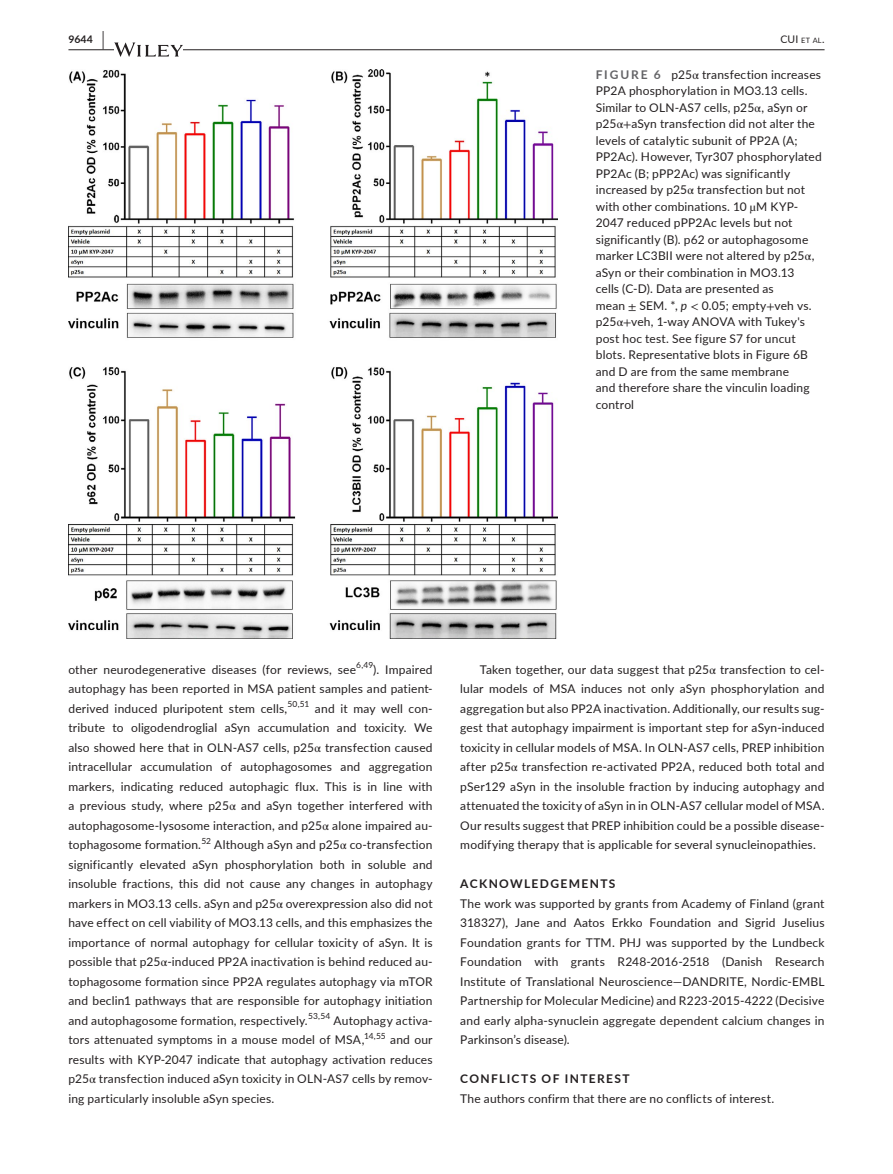
<style>
.page{position:relative;width:893px;height:1174px;background:#fff}
.page>*{position:absolute;margin:0;border:0;box-sizing:border-box;transform-origin:0 0}
.t1{font:12px/19.5px "Lato";letter-spacing:.015em;color:#231f20;text-align:justify}
.t2{font:700 12px "Lato";letter-spacing:.115em;color:#231f20}
.t3{font:10.5px "Lato";color:#231f20}
.t4{font:700 10.5px "Lato";color:#231f20}
.t5{font:8.4px "Lato";color:#231f20}
.s1{font-size:19.5px}
.s2{font-size:7.35px}
.s3{font-weight:700;color:#636366}
.s4{font-family:"STIX"}
.s5{font-style:italic}
</style>
<div class="page">
<hr style="left:68px;top:49px;width:756px;height:1px;background:#231f20">
<svg style="left:114px;top:42px;width:69px;height:15px"></svg>
<img style="left:68px;top:69px;width:490px;height:569px">
<p class="t4" style="left:68px;top:31px;width:37px">9644 <span class="s1">|</span></p>
<p class="t3" style="left:780px;top:31px;width:46px">CUI <span class="s2">et al</span>.</p>
<p class="t1" style="left:596px;top:66px;width:228px;line-height:16.5px;text-align:left"><span class="s3">FIGURE 6</span> p25<span class="s4">α</span> transfection increases PP2A phosphorylation in MO3.13 cells.<br>Similar to OLN-AS7 cells, p25<span class="s4">α</span>, aSyn or p25<span class="s4">α+</span>aSyn transfection did not alter the levels of catalytic subunit of PP2A (A; PP2Ac). However, Tyr307 phosphorylated PP2Ac (B; pPP2Ac) was significantly increased by p25<span class="s4">α</span> transfection but not with other combinations. 10 <span class="s4">µ</span>M KYP-2047 reduced pPP2Ac levels but not significantly (B). p62 or autophagosome marker LC3BII were not altered by p25<span class="s4">α</span>, aSyn or their combination in MO3.13<br>cells (C-D). Data are presented as<br>mean <span class="s4">±</span> SEM. *, <span class="s5">p</span> <span class="s4">&lt;</span> 0.05; empty<span class="s4">+</span>veh vs. p25<span class="s4">α+</span>veh, 1-way ANOVA with Tukey's post hoc test. See figure S7 for uncut blots. Representative blots in Figure 6B and D are from the same membrane<br>and therefore share the vinculin loading control</p>
<p class="t1" style="left:68px;top:659px;width:289px">other neurodegenerative diseases (for reviews, see</p>
<p class="t5" style="left:356px;top:659px;width:18px">6,49</p>
<p class="t1" style="left:68px;top:659px;width:366px;text-indent:305px">). Impaired autophagy has been reported in MSA patient samples and patient&shy;derived induced pluripotent stem cells,</p>
<p class="t5" style="left:288px;top:698px;width:23px">50,51</p>
<p class="t1" style="left:68px;top:698px;width:366px;text-indent:247px">and it may well con&shy;tribute to oligodendroglial aSyn accumulation and toxicity. We also showed here that in OLN-AS7 cells, p25<span class="s4">α</span> transfection caused intracellular accumulation of autophagosomes and aggregation markers, indicating reduced autophagic flux. This is in line with a previous study, where p25<span class="s4">α</span> and aSyn together interfered with autophagosome-lysosome interaction, and p25<span class="s4">α</span> alone impaired au&shy;tophagosome formation.<sup>52</sup> Although aSyn and p25<span class="s4">α</span> co-transfection significantly elevated aSyn phosphorylation both in soluble and insoluble fractions, this did not cause any changes in autophagy markers in MO3.13 cells. aSyn and p25<span class="s4">α</span> overexpression also did not have effect on cell viability of MO3.13 cells, and this emphasizes the importance of normal autophagy for cellular toxicity of aSyn. It is possible that p25<span class="s4">α</span>-induced PP2A inactivation is behind reduced au&shy;tophagosome formation since PP2A regulates autophagy via mTOR and beclin1 pathways that are responsible for autophagy initiation and autophagosome formation, respectively.<sup>53,54</sup> Autophagy activa&shy;tors attenuated symptoms in a mouse model of MSA,<sup>14,55</sup> and our results with KYP-2047 indicate that autophagy activation reduces p25<span class="s4">α</span> transfection induced aSyn toxicity in OLN-AS7 cells by remov&shy;ing particularly insoluble aSyn species.</p>
<p class="t1" style="left:460px;top:659px;width:366px;text-indent:20px">Taken together, our data suggest that p25<span class="s4">α</span> transfection to cel&shy;lular models of MSA induces not only aSyn phosphorylation and aggregation but also PP2A inactivation. Additionally, our results sug&shy;gest that autophagy impairment is important step for aSyn-induced toxicity in cellular models of MSA. In OLN-AS7 cells, PREP inhibition after p25<span class="s4">α</span> transfection re-activated PP2A, reduced both total and pSer129 aSyn in the insoluble fraction by inducing autophagy and attenuated the toxicity of aSyn in in OLN-AS7 cellular model of MSA.<br>Our results suggest that PREP inhibition could be a possible disease&shy;modifying therapy that is applicable for several synucleinopathies.</p>
<p class="t2" style="left:460px;top:875px;width:157px">ACKNOWLEDGEMENTS</p>
<p class="t1" style="left:460px;top:893px;width:366px">The work was supported by grants from Academy of Finland (grant 318327), Jane and Aatos Erkko Foundation and Sigrid Juselius Foundation grants for TTM. PHJ was supported by the Lundbeck Foundation with grants R248-2016-2518 (Danish Research Institute of Translational Neuroscience—DANDRITE, Nordic-EMBL Partnership for Molecular Medicine) and R223-2015-4222 (Decisive and early alpha-synuclein aggregate dependent calcium changes in Parkinson’s disease).</p>
<p class="t2" style="left:460px;top:1070px;width:171px">CONFLICTS OF INTEREST</p>
<p class="t1" style="left:460px;top:1088px;width:315px">The authors confirm that there are no conflicts of interest.</p>
</div>
